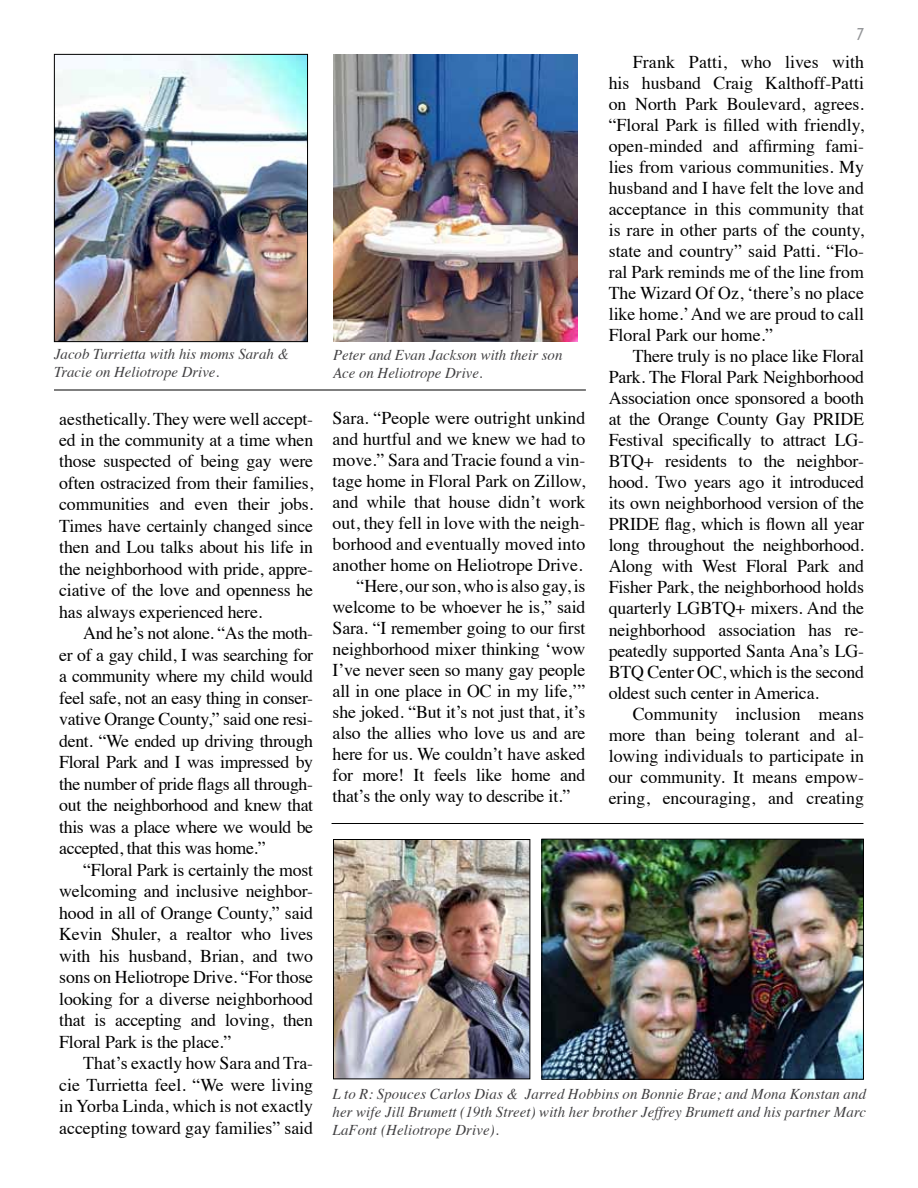
<style>
.page{position:relative;width:918px;height:1188px;background:#fff}
.page>*{position:absolute;margin:0;border:0;box-sizing:border-box;transform-origin:0 0}
.t1{font:18px/21px "Times";letter-spacing:-.01em;color:#000;text-align:justify}
.t2{font:18px "American Horror Story";color:#939598}
.t3{font:italic 15px/18px "Times";color:#414042}
</style>
<div class="page">
<img style="left:335px;top:841px;width:193px;height:236px">
<div style="left:333px;top:839px;width:197px;height:240px;border:1px solid #000"></div>
<hr style="left:54px;top:390px;width:532px;height:1px;background:#000">
<img style="left:56px;top:56px;width:250px;height:284px">
<div style="left:54px;top:54px;width:254px;height:288px;border:1px solid #000"></div>
<img style="left:333px;top:54px;width:244px;height:288px">
<hr style="left:332px;top:823px;width:531px;height:1px;background:#000">
<img style="left:544px;top:841px;width:318px;height:237px">
<div style="left:542px;top:839px;width:322px;height:241px;border:1px solid #000"></div>
<p class="t3" style="left:54px;top:344px;width:237px">Jacob Turrietta with his moms Sarah &amp;<br>Tracie on Heliotrope Drive.</p>
<p class="t1" style="left:59px;top:406px;width:256px;line-height:21.5px">aesthetically. They were well accept&shy;ed in the community at a time when those suspected of being gay were often ostracized from their families, communities and even their jobs.<br>Times have certainly changed since then and Lou talks about his life in the neighborhood with pride, appre&shy;ciative of the love and openness he has always experienced here.</p>
<p class="t1" style="left:59px;top:621px;width:255px;line-height:21.5px;text-indent:24px">And he’s not alone. “As the moth&shy;er of a gay child, I was searching for a community where my child would feel safe, not an easy thing in conser&shy;vative Orange County,” said one resi&shy;dent. “We ended up driving through Floral Park and I was impressed by the number of pride flags all through&shy;out the neighborhood and knew that this was a place where we would be accepted, that this was home.”</p>
<p class="t1" style="left:59px;top:858px;width:255px;line-height:21.5px;text-indent:24px">“Floral Park is certainly the most welcoming and inclusive neighbor&shy;hood in all of Orange County,” said Kevin Shuler, a realtor who lives with his husband, Brian, and two sons on Heliotrope Drive. “For those looking for a diverse neighborhood that is accepting and loving, then Floral Park is the place.”</p>
<p class="t1" style="left:59px;top:1051px;width:255px;line-height:21.5px;text-indent:24px">That’s exactly how Sara and Tra&shy;cie Turrietta feel. “We were living in Yorba Linda, which is not exactly accepting toward gay families” said</p>
<p class="t3" style="left:333px;top:345px;width:231px">Peter and Evan Jackson with their son<br>Ace on Heliotrope Drive.</p>
<p class="t1" style="left:333px;top:406px;width:254px">Sara. “People were outright unkind</p>
<p class="t1" style="left:333px;top:427px;width:254px">and hurtful and we knew we had to</p>
<p class="t1" style="left:333px;top:448px;width:254px">move.” Sara and Tracie found a vin-</p>
<p class="t1" style="left:333px;top:469px;width:254px">tage home in Floral Park on Zillow,</p>
<p class="t1" style="left:333px;top:490px;width:254px">and while that house didn’t work</p>
<p class="t1" style="left:333px;top:511px;width:254px">out, they fell in love with the neigh-</p>
<p class="t1" style="left:333px;top:532px;width:254px">borhood and eventually moved into</p>
<p class="t1" style="left:333px;top:553px;width:251px">another home on Heliotrope Drive.</p>
<p class="t1" style="left:357px;top:574px;width:230px">“Here, our son, who is also gay, is</p>
<p class="t1" style="left:333px;top:595px;width:254px">welcome to be whoever he is,” said</p>
<p class="t1" style="left:333px;top:616px;width:254px">Sara. “I remember going to our first</p>
<p class="t1" style="left:333px;top:637px;width:254px">neighborhood mixer thinking ‘wow</p>
<p class="t1" style="left:333px;top:658px;width:254px">I’ve never seen so many gay people</p>
<p class="t1" style="left:333px;top:679px;width:254px">all in one place in OC in my life,’”</p>
<p class="t1" style="left:333px;top:700px;width:254px">she joked. “But it’s not just that, it’s</p>
<p class="t1" style="left:333px;top:721px;width:254px">also the allies who love us and are</p>
<p class="t1" style="left:333px;top:742px;width:254px">here for us. We couldn’t have asked</p>
<p class="t1" style="left:333px;top:763px;width:254px">for more! It feels like home and</p>
<p class="t1" style="left:333px;top:784px;width:239px">that’s the only way to describe it.”</p>
<p class="t2" style="left:857px;top:25px;width:9px">7</p>
<p class="t1" style="left:609px;top:50px;width:257px;text-indent:24px">Frank Patti, who lives with his husband Craig Kalthoff-Patti on North Park Boulevard, agrees. “Floral Park is filled with friendly, open-minded and affirming fami&shy;lies from various communities. My husband and I have felt the love and acceptance in this community that is rare in other parts of the county, state and country” said Patti. “Flo&shy;ral Park reminds me of the line from The Wizard Of Oz, ‘there’s no place like home.’ And we are proud to call Floral Park our home.”</p>
<p class="t1" style="left:609px;top:344px;width:257px;text-indent:24px">There truly is no place like Floral Park. The Floral Park Neighborhood Association once sponsored a booth at the Orange County Gay PRIDE Festival specifically to attract LG-BTQ+ residents to the neighbor&shy;hood. Two years ago it introduced its own neighborhood version of the PRIDE flag, which is flown all year long throughout the neighborhood.<br>Along with West Floral Park and Fisher Park, the neighborhood holds quarterly LGBTQ+ mixers. And the neighborhood association has re&shy;peatedly supported Santa Ana’s LG-BTQ Center OC, which is the second oldest such center in America.</p>
<p class="t1" style="left:609px;top:702px;width:257px;text-indent:24px">Community inclusion means more than being tolerant and al&shy;lowing individuals to participate in our community. It means empow&shy;ering, encouraging, and creating</p>
<p class="t3" style="left:333px;top:1084px;width:535px;text-align:justify">L to R: Spouces Carlos Dias &amp; Jarred Hobbins on Bonnie Brae; and Mona Konstan and her wife Jill Brumett (19th Street) with her brother Jeffrey Brumett and his partner Marc LaFont (Heliotrope Drive).</p>
</div>
